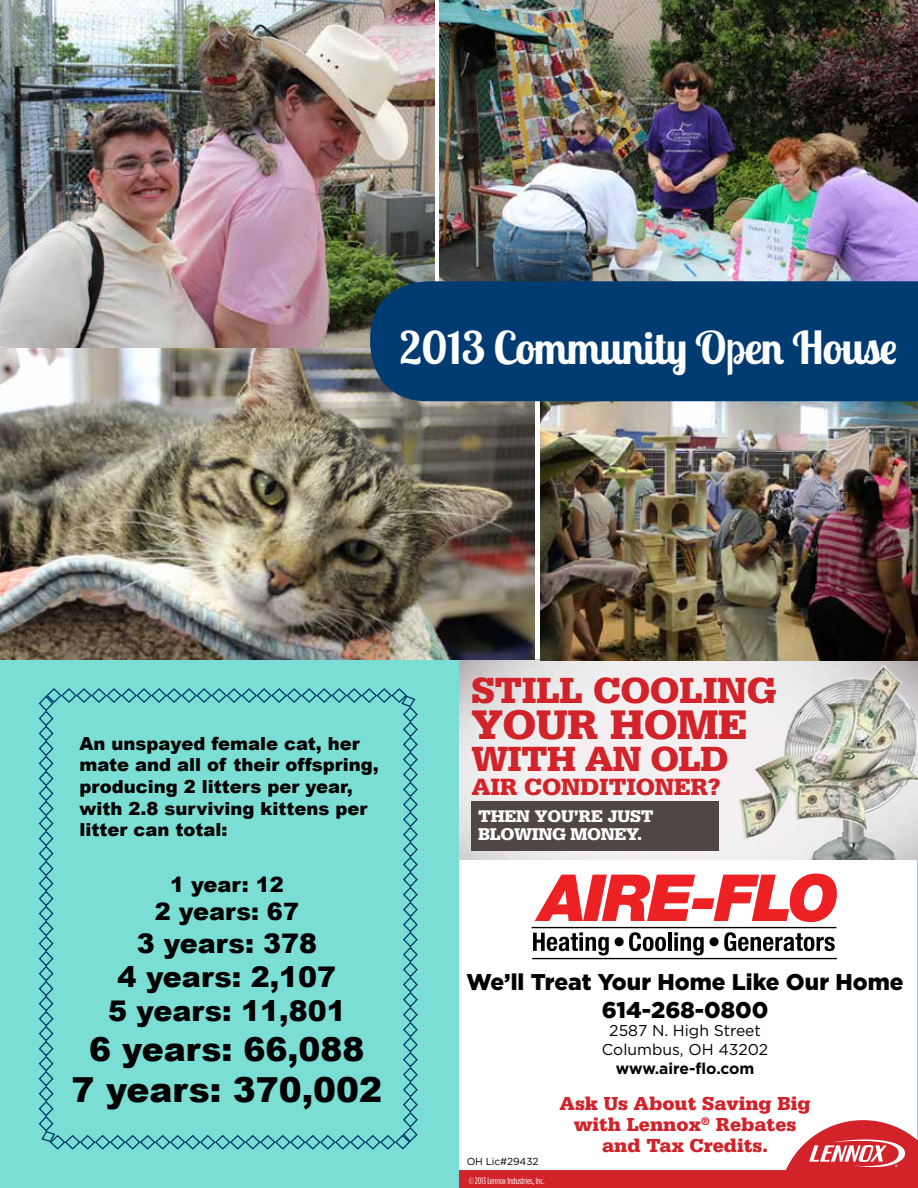
<style>
.page{position:relative;width:918px;height:1188px;background:#fff}
.page>*{position:absolute;margin:0;border:0;box-sizing:border-box;transform-origin:0 0}
.t1{font:700 45px "Lobster Two";letter-spacing:-.02em;color:#fff}
.t2{font:900 43.8px "Serifa Std";letter-spacing:-.01em;color:#d2232a}
.t3{font:900 38.4px "Serifa Std";letter-spacing:-.01em;color:#d2232a}
.t4{font:900 36.9px "Serifa Std";letter-spacing:-.02em;color:#d2232a}
.t5{font:900 34.5px "Arial";color:#000}
.t6{font:900 33px "Arial";color:#000}
.t7{font:900 28.5px/34.2px "Arial";color:#000;text-align:center}
.t8{font:900 27px "Arial";color:#000}
.t9{font:900 24.9px "Serifa Std";letter-spacing:-.01em;color:#d2232a}
.t10{font:900 24px "Arial";color:#000}
.t11{font:900 22.8px/27.3px "Gotham";color:#000;text-align:center}
.t12{font:900 21px "Arial";color:#000}
.t13{font:900 19.95px/20.9px "Serifa Std";color:#d2232a;text-align:center}
.t14{font:900 18px/21.6px "Arial";color:#000}
.t15{font:900 18px "Serifa Std";letter-spacing:-.02em;color:#fff}
.t16{font:900 17.85px "Serifa Std";letter-spacing:-.01em;color:#fff}
.t17{font:15.6px/18.8px "Gotham";color:#000;text-align:center}
.t18{font:700 15.6px "Gotham";letter-spacing:-.01em;color:#000}
.t19{font:10.2px "Gotham";letter-spacing:-.01em;color:#000}
.t20{font:9.3px "Gotham Condensed";letter-spacing:-.01em;color:#fff}
.s1{font-weight:400}
</style>
<div class="page">
<div style="left:0;top:660px;width:918px;height:528px;background:#7aded4"></div>
<div style="left:460px;top:661px;width:457px;height:526px;background:#fff"></div>
<img style="left:460px;top:661px;width:273px;height:199px">
<div style="left:471px;top:801px;width:247px;height:49px;background:#504644"></div>
<img style="left:733px;top:661px;width:184px;height:199px">
<svg style="left:531px;top:873px;width:306px;height:87px"></svg>
<svg style="left:535px;top:874px;width:302px;height:48px"></svg>
<hr style="left:532px;top:927px;width:304px;height:1px;background:#000">
<svg style="left:533px;top:932px;width:76px;height:23px"></svg>
<svg style="left:615px;top:932px;width:51px;height:19px"></svg>
<hr style="left:668px;top:933px;width:4px;height:18px;background:#000">
<svg style="left:674px;top:932px;width:30px;height:23px"></svg>
<svg style="left:710px;top:932px;width:125px;height:19px"></svg>
<hr style="left:532px;top:958px;width:305px;height:1px;background:#000">
<svg style="left:460px;top:1120px;width:458px;height:68px"></svg>
<svg style="left:38px;top:688px;width:380px;height:462px"></svg>
<img style="left:0;top:0;width:434px;height:348px">
<img style="left:440px;top:0;width:478px;height:281px">
<img style="left:1px;top:348px;width:533px;height:312px">
<img style="left:540px;top:401px;width:378px;height:260px">
<div style="left:370px;top:281px;width:548px;height:120px;background:#003b71"></div>
<h1 class="t1" style="left:399px;top:319px;width:500px">2013 Community O<span class="s1">p</span>en House</h1>
<p class="t14" style="left:80px;top:732px;width:301px">An unspayed female cat, her mate and all of their offspring, producing 2 litters per year, with 2.8 surviving kittens per litter can total:</p>
<p class="t12" style="left:170px;top:869px;width:115px">1 year: 12</p>
<h3 class="t10" style="left:155px;top:894px;width:146px">2 years: 67</h3>
<h3 class="t8" style="left:137px;top:924px;width:182px">3 years: 378</h3>
<h3 class="t7" style="left:108px;top:959px;width:239px">4 years: 2,107<br>5 years: 11,801</h3>
<h3 class="t6" style="left:89px;top:1025px;width:277px">6 years: 66,088</h3>
<h3 class="t5" style="left:72px;top:1065px;width:312px">7 years: 370,002</h3>
<h3 class="t3" style="left:471px;top:668px;width:307px">STILL COOLING</h3>
<h2 class="t2" style="left:471px;top:699px;width:277px">YOUR HOME</h2>
<h3 class="t4" style="left:471px;top:737px;width:259px">WITH AN OLD</h3>
<h3 class="t9" style="left:471px;top:772px;width:251px">AIR CONDITIONER?</h3>
<p class="t16" style="left:478px;top:806px;width:177px">THEN YOU’RE JUST</p>
<p class="t15" style="left:478px;top:823px;width:166px">BLOWING MONEY.</p>
<p class="t11" style="left:467px;top:968px;width:439px">We’ll Treat Your Home Like Our Home<br>614-268-0800</p>
<p class="t17" style="left:602px;top:1021px;width:168px">2587 N. High Street<br>Columbus, OH 43202</p>
<p class="t18" style="left:616px;top:1059px;width:140px">www.aire-flo.com</p>
<p class="t19" style="left:467px;top:1155px;width:73px">OH Lic#29432</p>
<p class="t20" style="left:469px;top:1176px;width:77px">© 2013 Lennox Industries, Inc.</p>
<p class="t13" style="left:560px;top:1093px;width:253px">ASK US ABOUT SAVING BIG<br>WITH LENNOX<sup>®</sup> REBATES<br>AND TAX CREDITS.</p>
</div>
